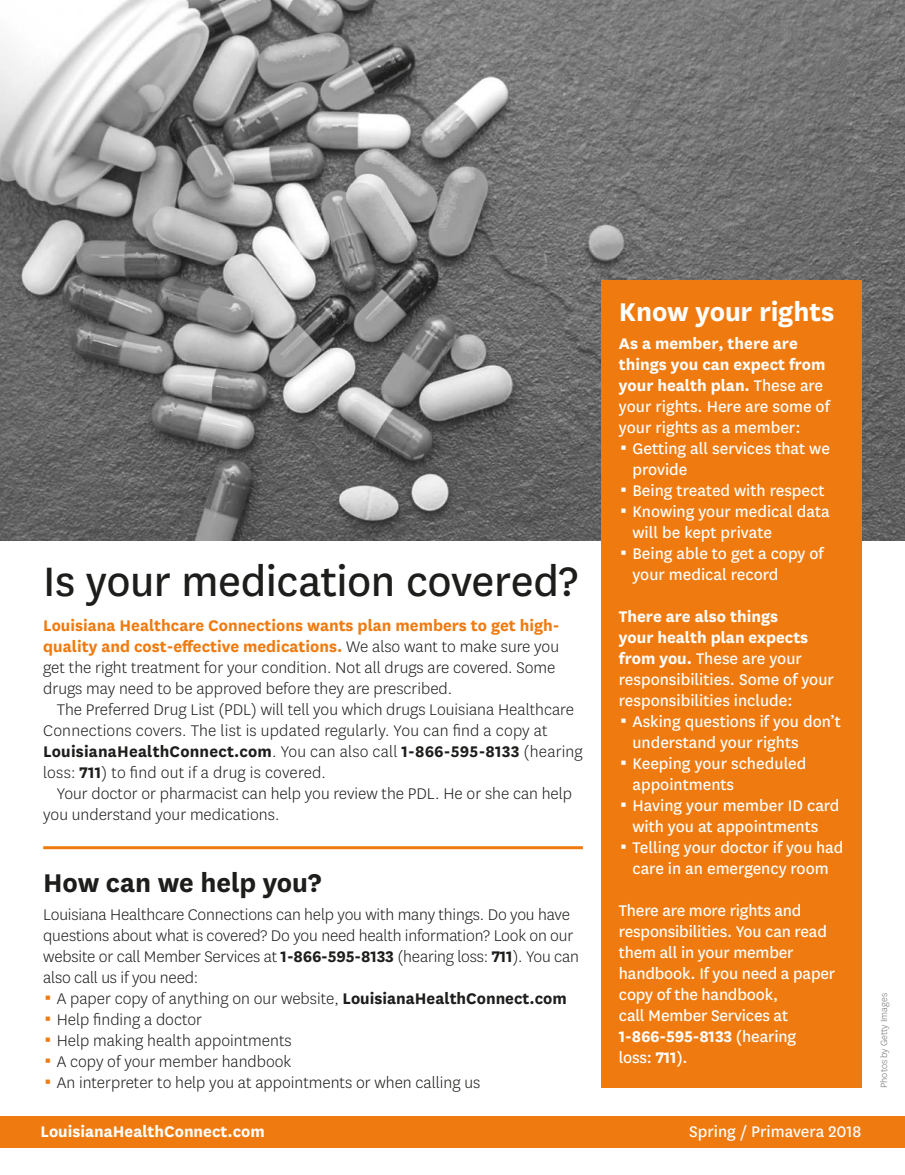
<style>
.page{position:relative;width:905px;height:1175px;background:#fff}
.page>*{position:absolute;margin:0;border:0;box-sizing:border-box;transform-origin:0 0}
.t1{font:48px "Centene Sans";letter-spacing:-.01em;color:#1d1d1b}
.t2{font:700 30px "Centene Sans";letter-spacing:-.005em;color:#1d1d1b}
.t3{font:700 30px "Centene Sans";letter-spacing:-.005em;color:#fff}
.t4{font:300 18px/21px "Centene Sans";color:#1d1d1b}
.t5{font:18px/21px "Centene Sans";color:#fff}
.t6{font:700 18px/21px "Centene Sans";color:#fff}
.t7{font:300 10.5px "Centene Sans";color:#747373}
.s1{font-weight:700;color:#ef7b10}
.s2{font-weight:700}
.s3{font-weight:400}
</style>
<div class="page">
<div style="left:0;top:1116px;width:905px;height:31px;background:#ef7b10"></div>
<img style="left:0;top:0;width:905px;height:540px">
<div style="left:601px;top:280px;width:260px;height:807px;background:#ef7b10"></div>
<hr style="left:43px;top:846px;width:540px;height:3px;background:#ef7b10">
<h2 class="t1" style="left:43px;top:549px;width:536px">Is your medication covered?</h2>
<p class="t4" style="left:43px;top:614px;width:518px"><span class="s1">Louisiana Healthcare Connections wants plan members to get high&shy;quality and cost-effective medications.</span> We also want to make sure you get the right treatment for your condition. Not all drugs are covered. Some drugs may need to be approved before they are prescribed.</p>
<p class="t4" style="left:43px;top:698px;width:541px;text-indent:14px">The Preferred Drug List (PDL) will tell you which drugs Louisiana Healthcare Connections covers. The list is updated regularly. You can find a copy at <span class="s2">LouisianaHealthConnect.com</span>. You can also call <span class="s2">1-866-595-8133</span> (hearing loss: <span class="s2">711</span>) to find out if a drug is covered.</p>
<p class="t4" style="left:43px;top:782px;width:530px;text-indent:14px">Your doctor or pharmacist can help you review the PDL. He or she can help you understand your medications.</p>
<p class="t2" style="left:43px;top:861px;width:280px">How can we help you?</p>
<p class="t4" style="left:43px;top:903px;width:537px">Louisiana Healthcare Connections can help you with many things. Do you have questions about what is covered? Do you need health information? Look on our website or call Member Services at <span class="s2">1-866-595-8133</span> (hearing loss: <span class="s2">711</span>). You can also call us if you need:</p>
<p class="t4" style="left:57px;top:987px;width:511px">A paper copy of anything on our website, <span class="s2">LouisianaHealthConnect.com</span></p>
<p class="t4" style="left:57px;top:1008px;width:147px">Help finding a doctor</p>
<p class="t4" style="left:57px;top:1029px;width:236px">Help making health appointments</p>
<p class="t4" style="left:57px;top:1050px;width:236px">A copy of your member handbook</p>
<p class="t4" style="left:57px;top:1071px;width:425px">An interpreter to help you at appointments or when calling us</p>
<h2 class="t3" style="left:619px;top:290px;width:217px">Know your rights</h2>
<p class="t6" style="left:619px;top:331px;width:212px">As a member, there are things you can expect from your health plan. <span class="s3">These are your rights. Here are some of your rights as a member:</span></p>
<p class="t5" style="left:632px;top:437px;width:199px">Getting all services that we provide</p>
<p class="t5" style="left:632px;top:479px;width:193px">Being treated with respect</p>
<p class="t5" style="left:632px;top:500px;width:199px">Knowing your medical data will be kept private</p>
<p class="t5" style="left:632px;top:542px;width:193px">Being able to get a copy of your medical record</p>
<p class="t5" style="left:619px;top:605px;width:216px"><span class="s2">There are also things<br>your health plan expects from you.</span> These are your responsibilities. Some of your responsibilities include:</p>
<p class="t5" style="left:632px;top:710px;width:210px">Asking questions if you don’t understand your rights</p>
<p class="t5" style="left:632px;top:752px;width:175px">Keeping your scheduled appointments</p>
<p class="t5" style="left:632px;top:794px;width:209px">Having your member ID card with you at appointments</p>
<p class="t5" style="left:632px;top:836px;width:213px">Telling your doctor if you had care in an emergency room</p>
<p class="t5" style="left:619px;top:899px;width:218px">There are more rights and responsibilities. You can read them all in your member handbook. If you need a paper copy of the handbook,<br>call Member Services at<br><span class="s2">1-866-595-8133</span> (hearing<br>loss: <span class="s2">711</span>).</p>
<p class="t6" style="left:41px;top:1119px;width:226px">LouisianaHealthConnect.com</p>
<p class="t5" style="left:689px;top:1120px;width:174px">Spring / Primavera 2018</p>
<p class="t7" style="left:877px;top:1087px;width:96px;rotate:-90deg">Photos by Getty Images</p>
</div>
